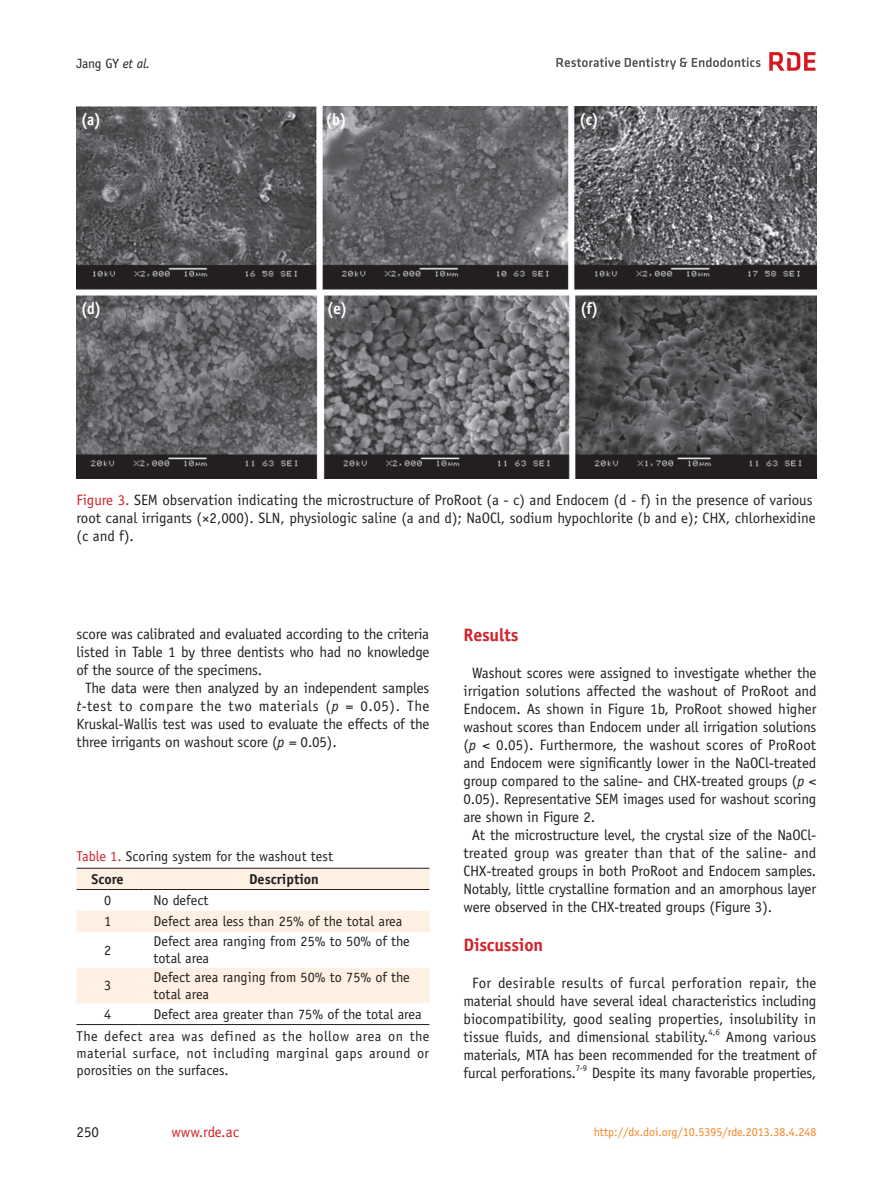
<style>
.page{position:relative;width:893px;height:1191px;background:#fff}
.page>*{position:absolute;margin:0;border:0;box-sizing:border-box;transform-origin:0 0}
.t1{font:700 18px "Officina Sans Std";letter-spacing:-.01em;color:#d1232a}
.t2{font:700 16.5px "Officina Sans Std";color:#fff;scale:.9 1}
.t3{font:15px/18px "Officina Sans Std";letter-spacing:-.01em;color:#231f20;text-align:justify}
.t4{font:15px "Officina Sans Std";letter-spacing:.01em;color:#231f20}
.t5{font:15px "Officina Sans Std";letter-spacing:.04em;color:#231f20}
.t6{font:15px "Officina Sans Std";color:#d1232a}
.t7{font:14.25px/17.1px "Officina Sans Std";color:#231f20}
.t8{font:14.25px/22.4px "Officina Sans Std";letter-spacing:.02em;color:#231f20}
.t9{font:700 14.25px "Officina Sans Std";color:#231f20}
.t10{font:13.5px "Officina Sans Std";letter-spacing:-.02em;color:#231f20}
.t11{font:12px "Officina Sans Std";color:#f58220}
.t12{font:8.7px "Officina Sans Std";color:#231f20}
.s1{font-style:italic}
.s2{color:#d1232a}
.s3{font-weight:700}
</style>
<div class="page">
<svg style="left:556px;top:57px;width:204px;height:13px"></svg>
<svg style="left:769px;top:52px;width:46px;height:19px"></svg>
<img style="left:77px;top:106px;width:739px;height:372px">
<svg style="left:77px;top:869px;width:352px;height:134px;fill:#fef0e2"></svg>
<hr style="left:77px;top:868px;width:62px;height:1px;background:#231f20">
<hr style="left:139px;top:868px;width:290px;height:1px;background:#231f20">
<hr style="left:77px;top:889px;width:62px;height:1px;background:#231f20">
<hr style="left:139px;top:889px;width:290px;height:1px;background:#231f20">
<hr style="left:77px;top:1024px;width:62px;height:1px;background:#231f20">
<hr style="left:139px;top:1024px;width:290px;height:1px;background:#231f20">
<p class="t10" style="left:77px;top:56px;width:75px">Jang GY <span class="s1">et al.</span></p>
<p class="t2" style="left:81px;top:109px;width:24px">(a)</p>
<p class="t2" style="left:326px;top:109px;width:25px">(b)</p>
<p class="t2" style="left:579px;top:109px;width:23px">(c)</p>
<p class="t2" style="left:81px;top:298px;width:25px">(d)</p>
<p class="t2" style="left:327px;top:298px;width:24px">(e)</p>
<p class="t2" style="left:580px;top:298px;width:22px">(f)</p>
<p class="t3" style="left:77px;top:490px;width:741px;text-align:left"><span class="s2">Figure 3.</span> SEM observation indicating the microstructure of ProRoot (a - c) and Endocem (d - f) in the presence of various root canal irrigants (×2,000). SLN, physiologic saline (a and d); NaOCl, sodium hypochlorite (b and e); CHX, chlorhexidine (c and f).</p>
<p class="t3" style="left:77px;top:625px;width:354px">score was calibrated and evaluated according to the criteria</p>
<p class="t3" style="left:77px;top:643px;width:354px">listed in Table 1 by three dentists who had no knowledge</p>
<p class="t3" style="left:77px;top:661px;width:187px">of the source of the specimens.</p>
<p class="t3" style="left:85px;top:679px;width:346px">The data were then analyzed by an independent samples</p>
<p class="t5" style="left:77px;top:697px;width:354px"><span class="s1">t-</span>test to compare the two materials (<span class="s1">p</span> = 0.05). The</p>
<p class="t3" style="left:77px;top:715px;width:354px">Kruskal-Wallis test was used to evaluate the effects of the</p>
<p class="t3" style="left:77px;top:733px;width:262px">three irrigants on washout score (<span class="s1">p</span> = 0.05).</p>
<p class="t7" style="left:91px;top:845px;width:243px;line-height:22.4px;text-indent:-15px"><span class="s2">Table 1.</span> Scoring system for the washout test<br><span class="s3">Score</span></p>
<p class="t9" style="left:249px;top:870px;width:71px">Description</p>
<p class="t7" style="left:104px;top:891px;width:9px">0</p>
<p class="t7" style="left:154px;top:891px;width:56px">No defect</p>
<p class="t7" style="left:104px;top:912px;width:9px">1</p>
<p class="t7" style="left:154px;top:912px;width:250px">Defect area less than 25% of the total area</p>
<p class="t7" style="left:104px;top:941px;width:9px">2</p>
<p class="t7" style="left:154px;top:932px;width:258px">Defect area ranging from 25% to 50% of the total area</p>
<p class="t7" style="left:104px;top:976px;width:9px">3</p>
<p class="t7" style="left:154px;top:968px;width:258px">Defect area ranging from 50% to 75% of the total area</p>
<p class="t7" style="left:104px;top:1005px;width:9px">4</p>
<p class="t8" style="left:77px;top:1002px;width:354px;text-indent:77px">Defect area greater than 75% of the total area<br>The defect area was defined as the hollow area on the</p>
<p class="t7" style="left:77px;top:1044px;width:354px">material surface, not including marginal gaps around or porosities on the surfaces.</p>
<p class="t3" style="left:77px;top:1122px;width:24px">250</p>
<p class="t6" style="left:172px;top:1122px;width:69px">www.rde.ac</p>
<p class="t1" style="left:463px;top:624px;width:56px">Results</p>
<p class="t3" style="left:472px;top:664px;width:346px">Washout scores were assigned to investigate whether the</p>
<p class="t3" style="left:463px;top:682px;width:355px">irrigation solutions affected the washout of ProRoot and</p>
<p class="t3" style="left:463px;top:700px;width:354px">Endocem. As shown in Figure 1b, ProRoot showed higher</p>
<p class="t3" style="left:463px;top:718px;width:354px">washout scores than Endocem under all irrigation solutions</p>
<p class="t3" style="left:463px;top:736px;width:354px">(<span class="s1">p</span> &lt; 0.05). Furthermore, the washout scores of ProRoot</p>
<p class="t3" style="left:463px;top:754px;width:354px">and Endocem were significantly lower in the NaOCl-treated</p>
<p class="t3" style="left:463px;top:772px;width:354px">group compared to the saline- and CHX-treated groups (<span class="s1">p</span> &lt;</p>
<p class="t3" style="left:463px;top:790px;width:354px">0.05). Representative SEM images used for washout scoring</p>
<p class="t3" style="left:463px;top:808px;width:133px">are shown in Figure 2.</p>
<p class="t3" style="left:472px;top:826px;width:346px">At the microstructure level, the crystal size of the NaOCl-</p>
<p class="t4" style="left:463px;top:844px;width:354px">treated group was greater than that of the saline- and</p>
<p class="t3" style="left:463px;top:862px;width:354px">CHX-treated groups in both ProRoot and Endocem samples.</p>
<p class="t3" style="left:463px;top:880px;width:354px">Notably, little crystalline formation and an amorphous layer</p>
<p class="t3" style="left:463px;top:898px;width:310px">were observed in the CHX-treated groups (Figure 3).</p>
<p class="t1" style="left:463px;top:933px;width:81px">Discussion</p>
<p class="t3" style="left:463px;top:974px;width:354px;text-indent:9px">For desirable results of furcal perforation repair, the material should have several ideal characteristics including biocompatibility, good sealing properties, insolubility in tissue fluids, and dimensional stability.</p>
<p class="t12" style="left:708px;top:1027px;width:13px">4,6</p>
<p class="t3" style="left:463px;top:1028px;width:354px;text-indent:262px">Among various materials, MTA has been recommended for the treatment of furcal perforations.</p>
<p class="t12" style="left:576px;top:1063px;width:13px">7-9</p>
<p class="t3" style="left:592px;top:1064px;width:226px">Despite its many favorable properties,</p>
<p class="t11" style="left:594px;top:1124px;width:224px">http://dx.doi.org/10.5395/rde.2013.38.4.248</p>
</div>
